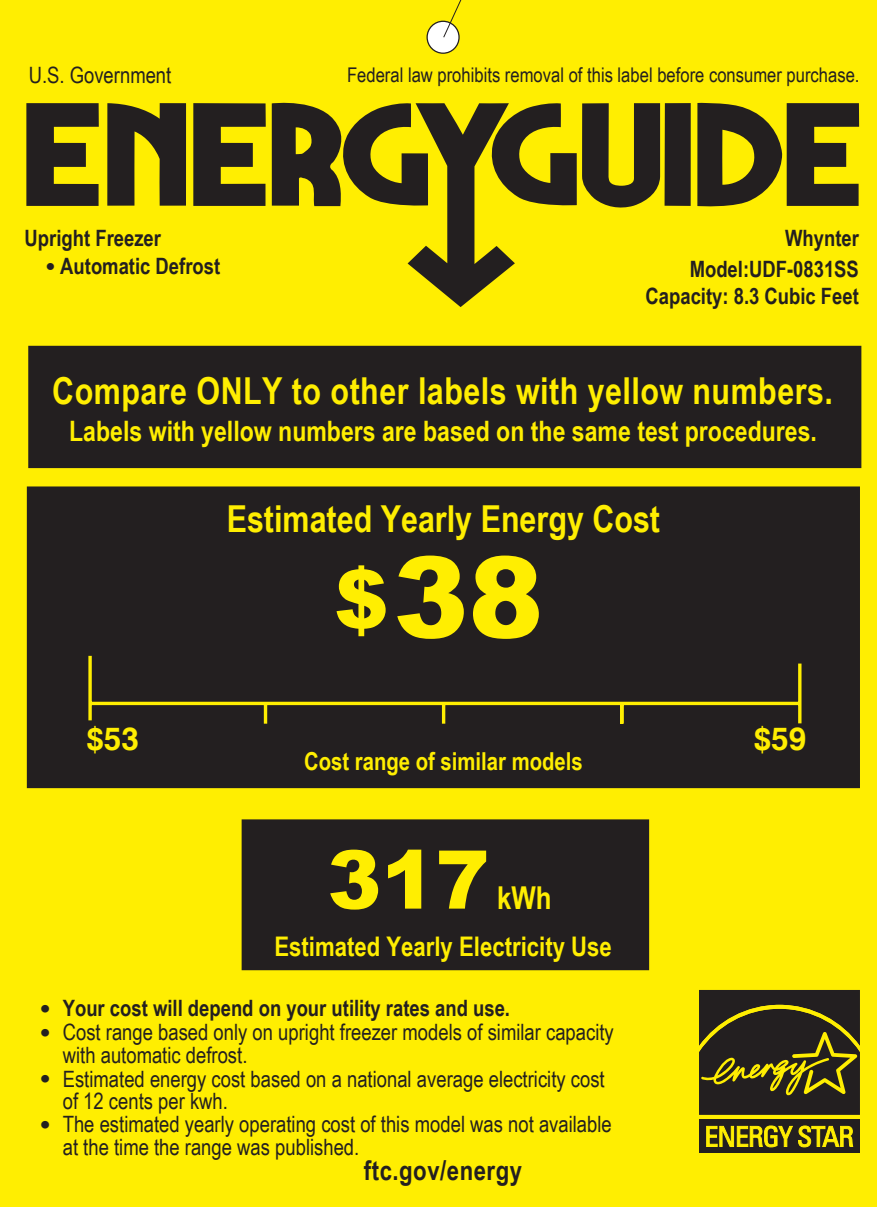
<style>
.page{position:relative;width:877px;height:1209px;background:#fff}
.page>*{position:absolute;margin:0;border:0;box-sizing:border-box;transform-origin:0 0}
.t1{font:900 112.5px "Arial";color:#ffee01}
.t2{font:900 81px "Arial";color:#ffee01}
.t3{font:700 37.12px "Arial Narrow";letter-spacing:.01em;color:#ffee01}
.t4{font:700 31.5px "Helvetica";color:#ffee01}
.t5{font:700 31.5px "Arial Narrow";color:#ffee01}
.t6{font:700 28.12px "Arial Narrow";color:#ffee01}
.t7{font:700 27px "Arial Narrow";color:#ffee01}
.t8{font:700 27px "Arial Narrow";letter-spacing:.02em;color:#231f20}
.t9{font:700 24.75px "Arial Narrow";color:#ffee01}
.t10{font:22.5px/22.5px "Arial Narrow";color:#231f20}
.t11{font:700 22.5px/30.4px "Arial Narrow";color:#231f20;text-align:right}
.t12{font:20.25px "Arial Narrow";color:#231f20}
.s1{font-family:"Arial";font-size:24.75px}
.s2{font-size:81px}
.s3{font-family:"Arial";font-size:27px}
.s4{font-family:"Arial";font-weight:700;font-size:27px}
</style>
<div class="page">
<div style="left:0;top:0;width:876px;height:1206px;background:#ffee01"></div>
<div style="left:241px;top:819px;width:408px;height:151px;border:2px solid #231f20"></div>
<svg style="left:26px;top:103px;width:73px;height:103px"></svg>
<svg style="left:193px;top:103px;width:73px;height:103px"></svg>
<svg style="left:107px;top:103px;width:79px;height:103px"></svg>
<svg style="left:582px;top:103px;width:78px;height:105px"></svg>
<div style="left:664px;top:103px;width:26px;height:103px;background:#231f20"></div>
<svg style="left:272px;top:102px;width:304px;height:205px"></svg>
<svg style="left:697px;top:102px;width:162px;height:105px"></svg>
<svg style="left:699px;top:990px;width:160px;height:124px"></svg>
<div style="left:699px;top:1118px;width:160px;height:34px;background:#231f20"></div>
<svg style="left:706px;top:1125px;width:86px;height:21px"></svg>
<svg style="left:798px;top:1125px;width:54px;height:21px"></svg>
<div style="left:29px;top:347px;width:831px;height:120px;background:#231f20"></div>
<div style="left:28px;top:346px;width:833px;height:122px;border:2px solid #231f20"></div>
<div style="left:243px;top:820px;width:405px;height:149px;background:#231f20"></div>
<div style="left:427px;top:21px;width:32px;height:32px;background:#fff;border-radius:50%"></div>
<div style="left:426px;top:21px;width:33px;height:33px;border:1px solid #231f20;border-radius:50%"></div>
<svg style="left:443px;top:0;width:19px;height:38px"></svg>
<div style="left:28px;top:487px;width:830px;height:300px;background:#231f20"></div>
<div style="left:27px;top:486px;width:832px;height:302px;border:2px solid #231f20"></div>
<hr style="left:620px;top:703px;width:3px;height:20px;background:#ffee01">
<svg style="left:88px;top:655px;width:4px;height:65px"></svg>
<hr style="left:798px;top:663px;width:3px;height:60px;background:#ffee01">
<hr style="left:442px;top:703px;width:3px;height:20px;background:#ffee01">
<hr style="left:264px;top:703px;width:3px;height:20px;background:#ffee01">
<svg style="left:90px;top:701px;width:708px;height:4px;fill:#ffee01"></svg>
<p class="t10" style="left:29px;top:62px;width:144px">U.S. Government</p>
<p class="t12" style="left:347px;top:60px;width:514px">Federal law prohibits removal of this label before consumer purchase.</p>
<p class="t11" style="left:25px;top:222px;width:138px">Upright Freezer</p>
<p class="t11" style="left:46px;top:249px;width:175px"><span class="s1">•</span> Automatic Defrost</p>
<p class="t11" style="left:689px;top:222px;width:171px">Whynter<br>Model:UDF-0831SS</p>
<p class="t11" style="left:645px;top:279px;width:215px">Capacity: 8.3 Cubic Feet</p>
<h3 class="t3" style="left:52px;top:363px;width:782px">Compare ONLY to other labels with yellow numbers.</h3>
<p class="t6" style="left:69px;top:410px;width:749px">Labels with yellow numbers are based on the same test procedures.</p>
<h3 class="t3" style="left:227px;top:491px;width:435px">Estimated Yearly Energy Cost</h3>
<h1 class="t1" style="left:334px;top:515px;width:210px"><span class="s2">$</span>38</h1>
<h3 class="t4" style="left:86px;top:720px;width:54px">$53</h3>
<h3 class="t4" style="left:753px;top:720px;width:54px">$59</h3>
<h3 class="t4" style="left:121px;top:720px;width:19px">7</h3>
<p class="t9" style="left:304px;top:742px;width:280px">Cost range of similar models</p>
<h2 class="t2" style="left:327px;top:820px;width:164px">317</h2>
<h3 class="t5" style="left:497px;top:873px;width:56px">kWh</h3>
<p class="t7" style="left:274px;top:925px;width:339px">Estimated Yearly Electricity Use</p>
<p class="t11" style="left:40px;top:991px;width:471px"><span class="s3">•</span> Your cost will depend on your utility rates and use.</p>
<p class="t10" style="left:63px;top:1019px;width:552px;text-indent:-22px"><span class="s4">•</span> Cost range based only on upright freezer models of similar capacity with automatic defrost.</p>
<p class="t10" style="left:63px;top:1066px;width:543px;text-indent:-22px"><span class="s4">•</span> Estimated energy cost based on a national average electricity cost of 12 cents per kwh.</p>
<p class="t10" style="left:63px;top:1111px;width:550px;text-indent:-22px"><span class="s4">•</span> The estimated yearly operating cost of this model was not available at the time the range was published.</p>
<p class="t8" style="left:364px;top:1149px;width:160px">ftc.gov/energy</p>
</div>
